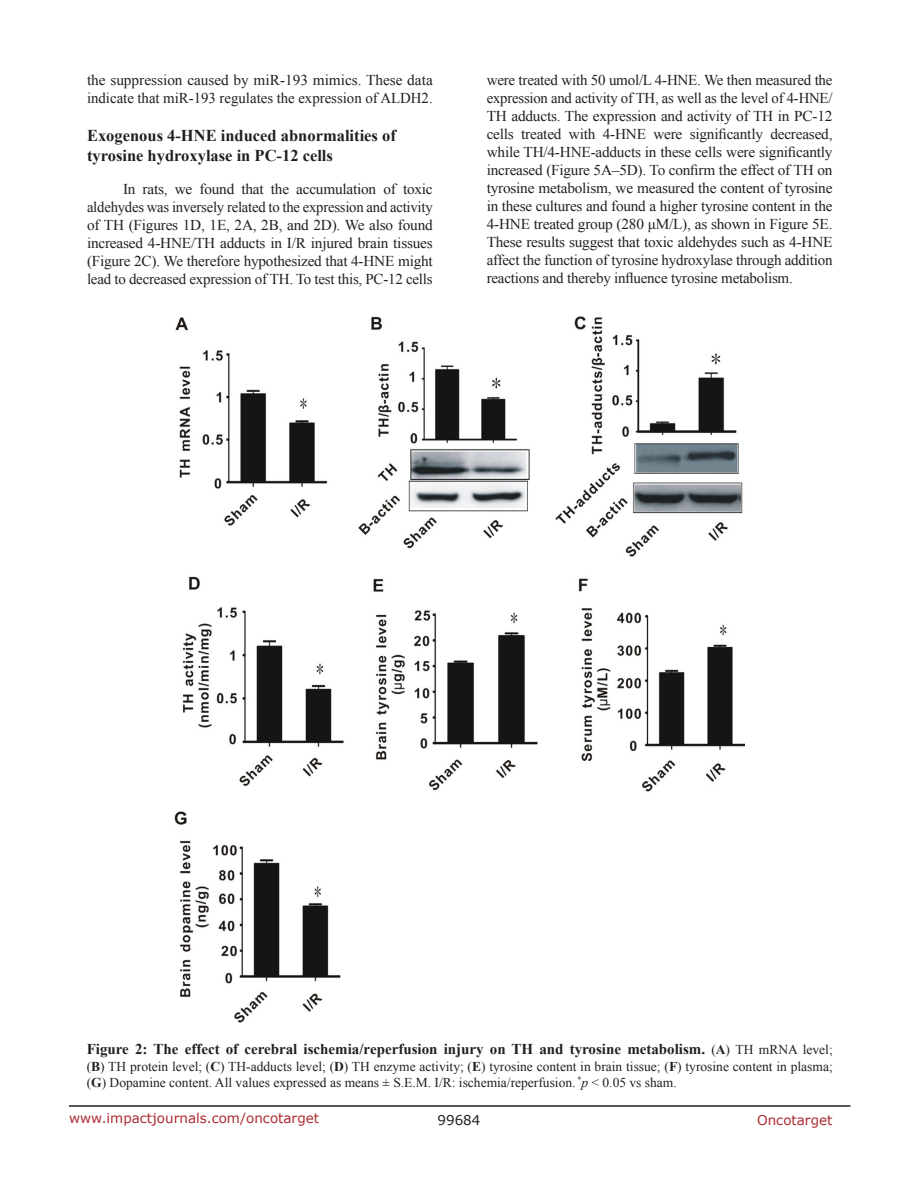
<style>
.page{position:relative;width:918px;height:1188px;background:#fff}
.page>*{position:absolute;margin:0;border:0;box-sizing:border-box;transform-origin:0 0}
.SubHeading_middle{font:700 16.5px/19.8px "Times New Roman";color:#231f20}
.BodyText{font:15px/18px "Times New Roman";letter-spacing:-.015em;color:#231f20;text-align:justify}
.FigureText{font:700 15px "Times New Roman";color:#231f20}
.FigureText-2{font:13.5px/16.2px "Times New Roman";color:#231f20}
.t1{font:13.5px "Verdana";color:#ac2b31}
.t2{font:13.5px "Verdana";color:#231f20}
.s1{font-weight:400;font-size:13.5px}
.s2{font-size:13.5px}
.s3{font-weight:700}
.s4{font-style:italic}
</style>
<div class="page">
<hr style="left:69px;top:1105px;width:781px;height:2px;background:#231f20">
<img style="left:175px;top:316px;width:570px;height:707px">
<p class="BodyText" style="left:87px;top:71px;width:347px">the suppression caused by miR-193 mimics. These data indicate that miR-193 regulates the expression of ALDH2.</p>
<p class="SubHeading_middle" style="left:87px;top:125px;width:310px">Exogenous 4-HNE induced abnormalities of tyrosine hydroxylase in PC-12 cells</p>
<p class="BodyText" style="left:87px;top:180px;width:347px;text-indent:36px">In rats, we found that the accumulation of toxic aldehydes was inversely related to the expression and activity of TH (Figures 1D, 1E, 2A, 2B, and 2D). We also found increased 4-HNE/TH adducts in I/R injured brain tissues (Figure 2C). We therefore hypothesized that 4-HNE might lead to decreased expression of TH. To test this, PC-12 cells</p>
<p class="BodyText" style="left:487px;top:71px;width:347px">were treated with 50 umol/L 4-HNE. We then measured the expression and activity of TH, as well as the level of 4-HNE/ TH adducts. The expression and activity of TH in PC-12 cells treated with 4-HNE were significantly decreased, while TH/4-HNE-adducts in these cells were significantly increased (Figure 5A–5D). To confirm the effect of TH on tyrosine metabolism, we measured the content of tyrosine in these cultures and found a higher tyrosine content in the 4-HNE treated group (280 μM/L), as shown in Figure 5E.<br>These results suggest that toxic aldehydes such as 4-HNE affect the function of tyrosine hydroxylase through addition reactions and thereby influence tyrosine metabolism.</p>
<p class="FigureText" style="left:87px;top:1039px;width:748px">Figure 2: The effect of cerebral ischemia/reperfusion injury on TH and tyrosine metabolism. <span class="s1">(</span><span class="s2">A</span><span class="s1">) TH mRNA level;</span></p>
<p class="FigureText-2" style="left:87px;top:1058px;width:748px">(<span class="s3">B</span>) TH protein level; (<span class="s3">C</span>) TH-adducts level; (<span class="s3">D</span>) TH enzyme activity; (<span class="s3">E</span>) tyrosine content in brain tissue; (<span class="s3">F</span>) tyrosine content in plasma; (<span class="s3">G</span>) Dopamine content. All values expressed as means ± S.E.M. I/R: ischemia/reperfusion. <sup>*</sup><span class="s4">p</span> &lt; 0.05 vs sham.</p>
<p class="t1" style="left:69px;top:1109px;width:252px">www.impactjournals.com/oncotarget</p>
<p class="t2" style="left:438px;top:1111px;width:44px">99684</p>
<p class="t1" style="left:757px;top:1111px;width:77px">Oncotarget</p>
</div>
